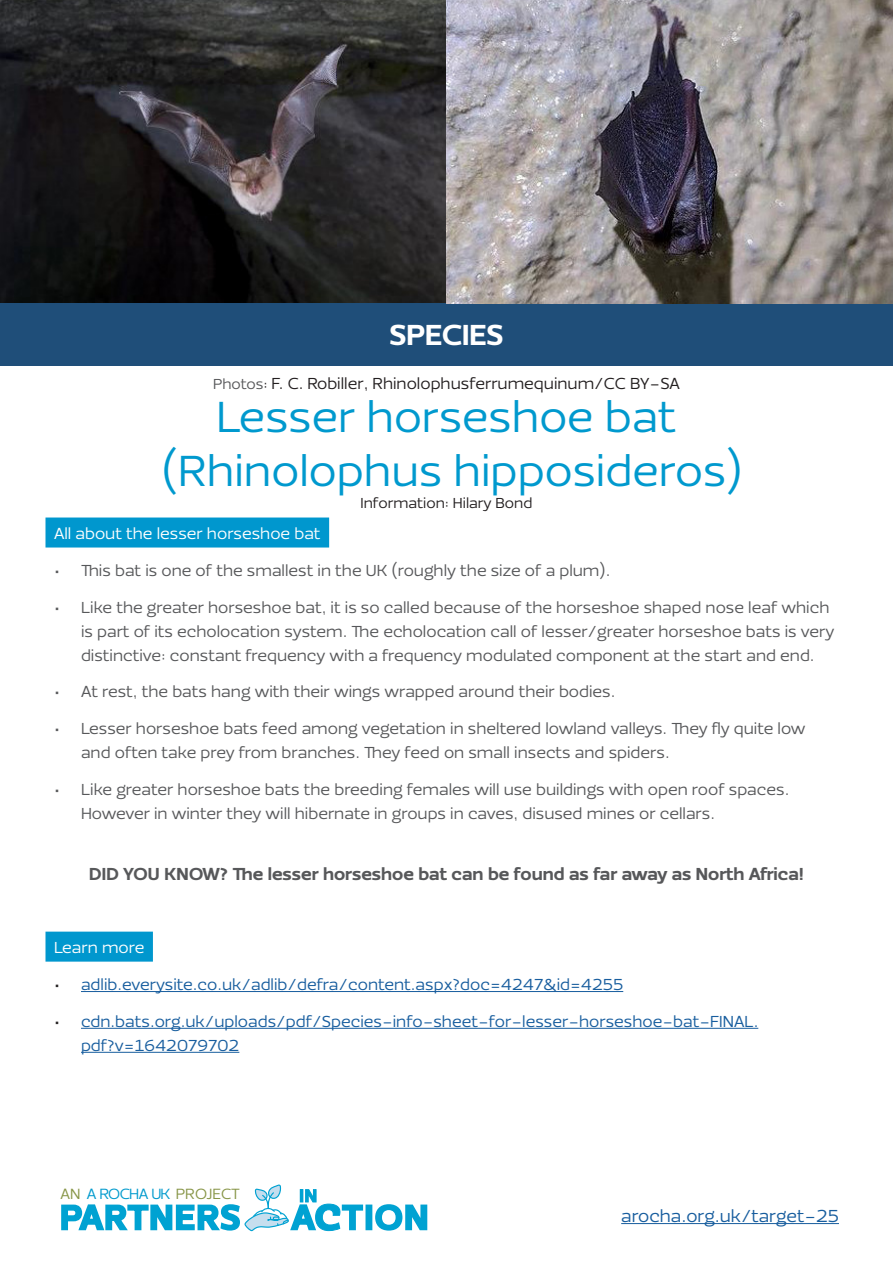
<style>
.page{position:relative;width:893px;height:1263px;background:#fff}
.page>*{position:absolute;margin:0;border:0;box-sizing:border-box;transform-origin:0 0}
.t1{font:45px/54px "Ezzo";color:#0099ce;text-align:center}
.t2{font:900 30px "Ezzo";color:#fff}
.t3{font:900 18px "Ezzo";color:#57585a}
.t4{font:18px "Ezzo";color:#175d9e}
.t5{font:16.5px/24px "Ezzo";color:#57585a}
.t6{font:16.5px/24px "Ezzo";color:#175d9e}
.t7{font:16.5px "Ezzo";color:#231f20}
.t8{font:16.5px "Ezzo";color:#fff}
.t9{font:15.3px "Ezzo";letter-spacing:-.015em;color:#889648}
.t10{font:15px "Ezzo";color:#231f20}
.s1{font-size:15px;color:#57585a}
.s2{font-size:15px}
.s3{color:#231f20}
.s4{color:#009acd}
</style>
<div class="page">
<hr style="left:621px;top:1223px;width:218px;height:1px;background:#175d9e">
<div style="left:366px;top:1205px;width:5px;height:24px;background:#00a2d2"></div>
<div style="left:365px;top:1204px;width:7px;height:26px;border:2px solid #00a2d2"></div>
<svg style="left:375px;top:1204px;width:53px;height:27px"></svg>
<svg style="left:61px;top:1184px;width:303px;height:48px"></svg>
<img style="left:0;top:0;width:892px;height:304px">
<div style="left:0;top:304px;width:893px;height:62px;background:#1f4e79"></div>
<div style="left:45px;top:517px;width:284px;height:30px;background:#0097ce"></div>
<div style="left:45px;top:932px;width:108px;height:30px;background:#0097ce"></div>
<hr style="left:81px;top:991px;width:542px;height:1px;background:#175d9e">
<hr style="left:81px;top:1028px;width:677px;height:1px;background:#175d9e">
<hr style="left:81px;top:1052px;width:158px;height:1px;background:#175d9e">
<p class="t2" style="left:389px;top:316px;width:115px">SPECIES</p>
<p class="t7" style="left:213px;top:373px;width:468px"><span class="s1">Photos</span><span class="s2">:</span> F. C. Robiller, Rhinolophusferrumequinum/CC BY-SA</p>
<p class="t1" style="left:161px;top:390px;width:583px">Lesser horseshoe bat (Rhinolophus hipposideros)</p>
<p class="t10" style="left:360px;top:494px;width:173px">Information: Hilary Bond</p>
<p class="t8" style="left:54px;top:523px;width:268px">All about the lesser horseshoe bat</p>
<p class="t5" style="left:54px;top:558px;width:558px">• This bat is one of the smallest in the UK (roughly the size of a plum).</p>
<p class="t5" style="left:81px;top:595px;width:755px;text-indent:-27px">• Like the greater horseshoe bat, it is so called because of the horseshoe shaped nose leaf which is part of its echolocation system. The echolocation call of lesser/greater horseshoe bats is very distinctive: constant frequency with a frequency modulated component at the start and end.</p>
<p class="t5" style="left:54px;top:680px;width:563px">• At rest, the bats hang with their wings wrapped around their bodies.</p>
<p class="t5" style="left:81px;top:716px;width:726px;text-indent:-27px">• Lesser horseshoe bats feed among vegetation in sheltered lowland valleys. They fly quite low and often take prey from branches. They feed on small insects and spiders.</p>
<p class="t5" style="left:81px;top:777px;width:710px;text-indent:-27px">• Like greater horseshoe bats the breeding females will use buildings with open roof spaces.<br>However in winter they will hibernate in groups in caves, disused mines or cellars.</p>
<p class="t3" style="left:89px;top:862px;width:716px">DID YOU KNOW? The lesser horseshoe bat can be found as far away as North Africa!</p>
<p class="t8" style="left:54px;top:937px;width:92px">Learn more</p>
<p class="t6" style="left:54px;top:972px;width:571px"><span class="s3">•</span> adlib.everysite.co.uk/adlib/defra/content.aspx?doc=4247&amp;id=4255</p>
<p class="t6" style="left:81px;top:1009px;width:679px;text-indent:-27px"><span class="s3">•</span> cdn.bats.org.uk/uploads/pdf/Species-info-sheet-for-lesser-horseshoe-bat-FINAL. pdf?v=1642079702</p>
<p class="t9" style="left:61px;top:1184px;width:181px">AN <span class="s4">A ROCHA UK</span> PROJECT</p>
<p class="t4" style="left:621px;top:1204px;width:219px">arocha.org.uk/target-25</p>
</div>
